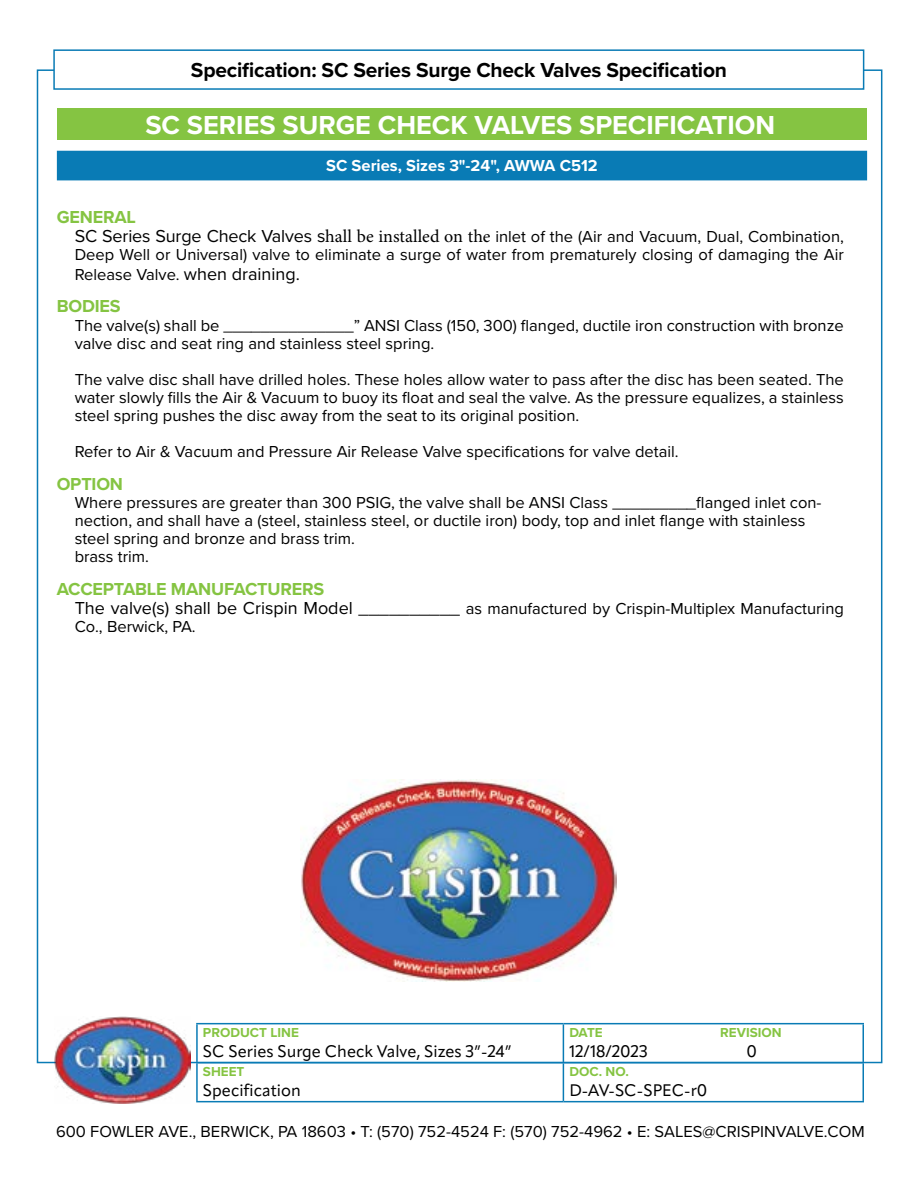
<style>
.page{position:relative;width:918px;height:1188px;background:#fff}
.page>*{position:absolute;margin:0;border:0;box-sizing:border-box;transform-origin:0 0}
.t1{font:700 27px "Proxima Nova";color:#fff}
.t2{font:700 21px "Proxima Nova";letter-spacing:-.01em;color:#000}
.t3{font:700 18px "Proxima Nova";letter-spacing:-.01em;color:#85c442}
.t4{font:16.5px/18px "Proxima Nova";color:#000}
.t5{font:16.5px "Apparat";color:#000}
.t6{font:700 16.5px "Proxima Nova";color:#fff}
.t7{font:700 13.5px "Proxima Nova";color:#85c442}
.s1{font-size:18px}
.s2{font-family:"Minion Pro";font-size:18px}
</style>
<div class="page">
<hr style="left:196px;top:1023px;width:367px;height:1px;background:#097bb5">
<hr style="left:196px;top:1024px;width:2px;height:38px;background:#097bb5">
<hr style="left:563px;top:1023px;width:301px;height:1px;background:#097bb5">
<hr style="left:563px;top:1024px;width:1px;height:38px;background:#097bb5">
<hr style="left:862px;top:1024px;width:2px;height:38px;background:#097bb5">
<hr style="left:196px;top:1062px;width:367px;height:1px;background:#097bb5">
<hr style="left:196px;top:1063px;width:2px;height:38px;background:#097bb5">
<hr style="left:563px;top:1062px;width:301px;height:1px;background:#097bb5">
<hr style="left:563px;top:1063px;width:1px;height:38px;background:#097bb5">
<hr style="left:862px;top:1063px;width:2px;height:38px;background:#097bb5">
<hr style="left:196px;top:1101px;width:367px;height:1px;background:#097bb5">
<hr style="left:563px;top:1101px;width:301px;height:1px;background:#097bb5">
<img style="left:55px;top:1016px;width:135px;height:87px">
<div style="left:53px;top:49px;width:811px;height:41px;background:#fff;border:2px solid #097bb5"></div>
<div style="left:57px;top:108px;width:810px;height:31px;background:#85c442"></div>
<div style="left:57px;top:151px;width:810px;height:29px;background:#097bb5"></div>
<img style="left:301px;top:779px;width:315px;height:203px">
<p class="t2" style="left:191px;top:54px;width:538px">Specification: SC Series Surge Check Valves Specification</p>
<h1 class="t1" style="left:145px;top:104px;width:631px">SC SERIES SURGE CHECK VALVES SPECIFICATION</h1>
<p class="t6" style="left:326px;top:153px;width:273px">SC Series, Sizes 3"-24", AWWA C512</p>
<p class="t3" style="left:57px;top:203px;width:81px">GENERAL</p>
<p class="t4" style="left:75px;top:227px;width:771px"><span class="s1">SC Series Surge Check Valves s</span><span class="s2">hall be installed on the</span> inlet of the (Air and Vacuum, Dual, Combination,<br>Deep Well or Universal) valve to eliminate a surge of water from prematurely closing of damaging the Air</p>
<p class="t4" style="left:75px;top:264px;width:227px">Release Valve. <span class="s1">when draining.</span></p>
<p class="t3" style="left:57px;top:293px;width:65px">BODIES</p>
<p class="t4" style="left:75px;top:315px;width:771px">The valve(s) shall be ______________” ANSI Class (150, 300) flanged, ductile iron construction with bronze valve disc and seat ring and stainless steel spring.</p>
<p class="t4" style="left:75px;top:369px;width:771px;text-align:justify">The valve disc shall have drilled holes. These holes allow water to pass after the disc has been seated. The water slowly fills the Air &amp; Vacuum to buoy its float and seal the valve. As the pressure equalizes, a stainless steel spring pushes the disc away from the seat to its original position.</p>
<p class="t4" style="left:75px;top:441px;width:605px">Refer to Air &amp; Vacuum and Pressure Air Release Valve specifications for valve detail.</p>
<p class="t3" style="left:57px;top:470px;width:68px">OPTION</p>
<p class="t4" style="left:75px;top:492px;width:748px">Where pressures are greater than 300 PSIG, the valve shall be ANSI Class _________flanged inlet con&shy;nection, and shall have a (steel, stainless steel, or ductile iron) body, top and inlet flange with stainless steel spring and bronze and brass trim.<br>brass trim.</p>
<p class="t3" style="left:57px;top:575px;width:269px">ACCEPTABLE MANUFACTURERS</p>
<p class="t4" style="left:75px;top:599px;width:771px"><span class="s1">The valve(s) shall be Crispin Model __________</span> as manufactured by Crispin-Multiplex Manufacturing<br>Co., Berwick, PA.</p>
<p class="t7" style="left:203px;top:1023px;width:98px">PRODUCT LINE</p>
<p class="t5" style="left:203px;top:1041px;width:310px">SC Series Surge Check Valve, Sizes 3”-24”</p>
<p class="t7" style="left:203px;top:1062px;width:43px">SHEET</p>
<p class="t5" style="left:203px;top:1080px;width:99px">Specification</p>
<p class="t7" style="left:569px;top:1023px;width:35px">DATE</p>
<p class="t7" style="left:720px;top:1023px;width:63px">REVISION</p>
<p class="t5" style="left:569px;top:1041px;width:80px">12/18/2023</p>
<p class="t5" style="left:746px;top:1041px;width:12px">0</p>
<p class="t7" style="left:569px;top:1062px;width:61px">DOC. NO.</p>
<p class="t5" style="left:569px;top:1080px;width:139px">D-AV-SC-SPEC-r0</p>
<p class="t4" style="left:56px;top:1122px;width:810px">600 FOWLER AVE., BERWICK, PA 18603 • T: (570) 752-4524 F: (570) 752-4962 • E: SALES@CRISPINVALVE.COM</p>
</div>
